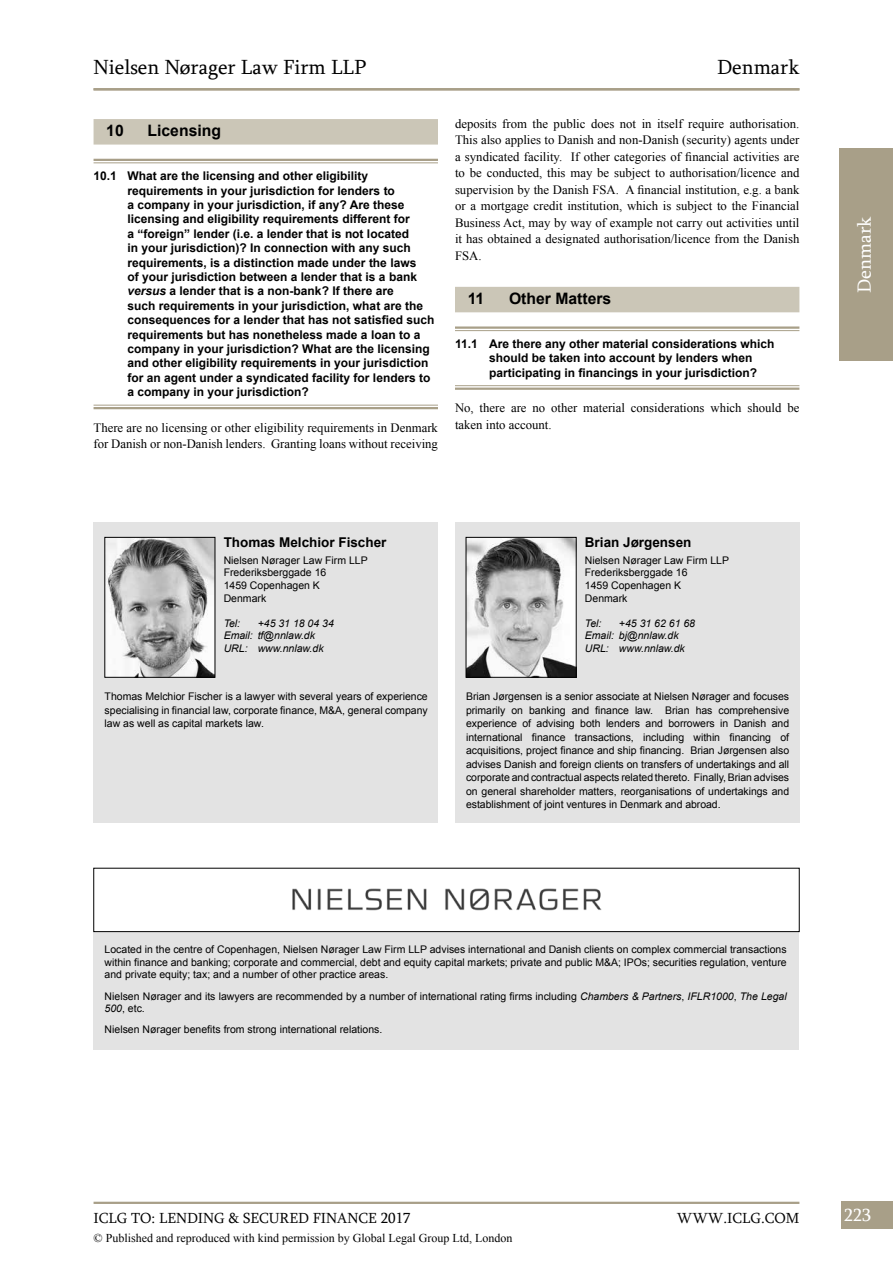
<style>
.page{position:relative;width:893px;height:1263px;background:#fff}
.page>*{position:absolute;margin:0;border:0;box-sizing:border-box;transform-origin:0 0}
.t1{font:21px "Sylfaen";color:#000}
.t2{font:19.5px "Sylfaen";color:#fff}
.t3{font:18px "Sylfaen";color:#fff}
.t4{font:700 15.75px "Arial";color:#000}
.t5{font:15px "Sylfaen";color:#000}
.t6{font:700 13.5px "Arial";color:#000}
.t7{font:12.75px/16.5px "Times New Roman";color:#000}
.t8{font:700 12px/14.4px "Arial";color:#000}
.t9{font:12px "Times New Roman";color:#000}
.t10{font:10.5px/13.5px "Arial";color:#000}
.t11{font:italic 10.5px/12.6px "Arial";color:#000}
.s1{font-style:italic}
</style>
<div class="page">
<div style="left:841px;top:1201px;width:52px;height:28px;background:#a89f88"></div>
<hr style="left:94px;top:1202px;width:705px;height:2px;background:#a89f88">
<div style="left:840px;top:148px;width:53px;height:213px;background:#a89f88"></div>
<div style="left:94px;top:522px;width:344px;height:300px;background:#e3e3e3"></div>
<div style="left:94px;top:932px;width:705px;height:117px;background:#e3e3e3"></div>
<div style="left:455px;top:522px;width:344px;height:300px;background:#e3e3e3"></div>
<img style="left:107px;top:539px;width:106px;height:136px">
<div style="left:105px;top:537px;width:110px;height:140px;border:1px solid #000"></div>
<img style="left:468px;top:539px;width:106px;height:136px">
<div style="left:466px;top:537px;width:110px;height:140px;border:1px solid #000"></div>
<img style="left:292px;top:888px;width:310px;height:23px">
<div style="left:94px;top:868px;width:705px;height:64px;border:1px solid #000"></div>
<div style="left:455px;top:287px;width:344px;height:25px;background:#cbc6b7"></div>
<hr style="left:455px;top:326px;width:344px;height:3px;background:#a89f88">
<hr style="left:455px;top:330px;width:344px;height:1px;background:#a89f88">
<hr style="left:455px;top:385px;width:344px;height:1px;background:#a89f88">
<hr style="left:455px;top:388px;width:344px;height:2px;background:#a89f88">
<div style="left:94px;top:119px;width:344px;height:26px;background:#cbc6b7"></div>
<hr style="left:94px;top:159px;width:344px;height:2px;background:#a89f88">
<hr style="left:94px;top:162px;width:344px;height:1px;background:#a89f88">
<hr style="left:94px;top:405px;width:344px;height:1px;background:#a89f88">
<hr style="left:94px;top:407px;width:344px;height:2px;background:#a89f88">
<hr style="left:94px;top:88px;width:705px;height:2px;background:#a89f88">
<h1 class="t1" style="left:94px;top:53px;width:275px">Nielsen Nørager Law Firm LLP</h1>
<h1 class="t1" style="left:717px;top:53px;width:84px">Denmark</h1>
<h3 class="t4" style="left:106px;top:120px;width:19px">10</h3>
<h3 class="t4" style="left:148px;top:120px;width:75px">Licensing</h3>
<p class="t8" style="left:128px;top:169px;width:308px;text-indent:-34px">10.1 What are the licensing and other eligibility requirements in your jurisdiction for lenders to<br>a company in your jurisdiction, if any? Are these licensing and eligibility requirements different for<br>a “foreign” lender (i.e. a lender that is not located<br>in your jurisdiction)? In connection with any such requirements, is a distinction made under the laws<br>of your jurisdiction between a lender that is a bank <span class="s1">versus</span> a lender that is a non-bank? If there are<br>such requirements in your jurisdiction, what are the consequences for a lender that has not satisfied such requirements but has nonetheless made a loan to a company in your jurisdiction? What are the licensing and other eligibility requirements in your jurisdiction for an agent under a syndicated facility for lenders to a company in your jurisdiction?</p>
<p class="t7" style="left:94px;top:419px;width:346px">There are no licensing or other eligibility requirements in Denmark for Danish or non-Danish lenders. Granting loans without receiving</p>
<p class="t7" style="left:455px;top:115px;width:346px;text-align:justify">deposits from the public does not in itself require authorisation.<br>This also applies to Danish and non-Danish (security) agents under a syndicated facility. If other categories of financial activities are to be conducted, this may be subject to authorisation/licence and supervision by the Danish FSA. A financial institution, e.g. a bank or a mortgage credit institution, which is subject to the Financial Business Act, may by way of example not carry out activities until it has obtained a designated authorisation/licence from the Danish FSA.</p>
<h3 class="t4" style="left:468px;top:288px;width:18px">11</h3>
<h3 class="t4" style="left:509px;top:288px;width:104px">Other Matters</h3>
<p class="t8" style="left:489px;top:337px;width:287px;text-indent:-34px">11.1 Are there any other material considerations which should be taken into account by lenders when participating in financings in your jurisdiction?</p>
<p class="t7" style="left:455px;top:400px;width:346px">No, there are no other material considerations which should be taken into account.</p>
<p class="t6" style="left:224px;top:533px;width:164px">Thomas Melchior Fischer</p>
<p class="t10" style="left:224px;top:554px;width:146px;line-height:12.6px">Nielsen Nørager Law Firm LLP<br>Frederiksberggade 16<br>1459 Copenhagen K<br>Denmark</p>
<p class="t11" style="left:224px;top:617px;width:18px">Tel:</p>
<p class="t11" style="left:224px;top:617px;width:112px;text-indent:34px">+45 31 18 04 34<br>Email: tf@nnlaw.dk<br>URL: www.nnlaw.dk</p>
<p class="t6" style="left:585px;top:533px;width:108px">Brian Jørgensen</p>
<p class="t10" style="left:585px;top:554px;width:146px;line-height:12.6px">Nielsen Nørager Law Firm LLP<br>Frederiksberggade 16<br>1459 Copenhagen K<br>Denmark</p>
<p class="t11" style="left:585px;top:617px;width:18px">Tel:</p>
<p class="t11" style="left:585px;top:617px;width:112px;text-indent:34px">+45 31 62 61 68<br>Email: bj@nnlaw.dk<br>URL: www.nnlaw.dk</p>
<p class="t10" style="left:105px;top:690px;width:325px;text-align:justify">Thomas Melchior Fischer is a lawyer with several years of experience specialising in financial law, corporate finance, M&amp;A, general company law as well as capital markets law.</p>
<p class="t10" style="left:466px;top:690px;width:325px;text-align:justify">Brian Jørgensen is a senior associate at Nielsen Nørager and focuses primarily on banking and finance law. Brian has comprehensive experience of advising both lenders and borrowers in Danish and international finance transactions, including within financing of acquisitions, project finance and ship financing. Brian Jørgensen also advises Danish and foreign clients on transfers of undertakings and all corporate and contractual aspects related thereto. Finally, Brian advises on general shareholder matters, reorganisations of undertakings and establishment of joint ventures in Denmark and abroad.</p>
<p class="t10" style="left:105px;top:943px;width:684px;line-height:12.6px;text-align:justify">Located in the centre of Copenhagen, Nielsen Nørager Law Firm LLP advises international and Danish clients on complex commercial transactions within finance and banking; corporate and commercial, debt and equity capital markets; private and public M&amp;A; IPOs; securities regulation, venture and private equity; tax; and a number of other practice areas.</p>
<p class="t10" style="left:105px;top:990px;width:684px;line-height:12.6px">Nielsen Nørager and its lawyers are recommended by a number of international rating firms including <span class="s1">Chambers &amp; Partners</span>, <span class="s1">IFLR1000</span>, <span class="s1">The Legal<br>500</span>, etc.</p>
<p class="t10" style="left:105px;top:1023px;width:279px">Nielsen Nørager benefits from strong international relations.</p>
<h2 class="t2" style="left:851px;top:293px;width:78px;rotate:-90deg">Denmark</h2>
<h3 class="t5" style="left:94px;top:1208px;width:319px">ICLG TO: LENDING &amp; SECURED FINANCE 2017</h3>
<h3 class="t5" style="left:677px;top:1208px;width:124px">WWW.ICLG.COM</h3>
<h3 class="t3" style="left:844px;top:1202px;width:28px">223</h3>
<p class="t9" style="left:94px;top:1229px;width:420px">© Published and reproduced with kind permission by Global Legal Group Ltd, London</p>
</div>
